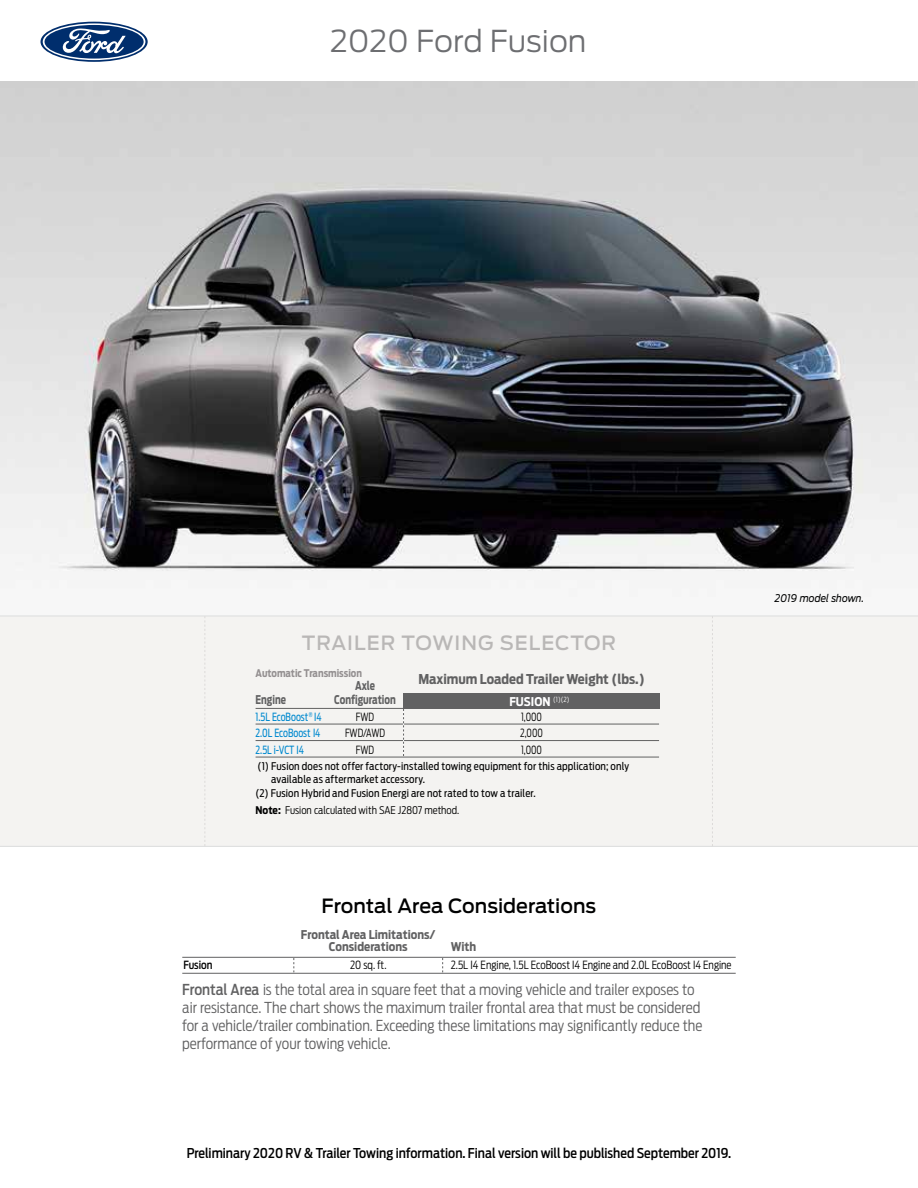
<style>
.page{position:relative;width:918px;height:1188px;background:#fff}
.page>*{position:absolute;margin:0;border:0;box-sizing:border-box;transform-origin:0 0}
.t1{font:300 30px "Antenna";color:#6d6e71}
.t2{font:500 19.5px "Antenna";color:#000101}
.t3{font:500 19.5px "Antenna";letter-spacing:.05em;color:#b9b7b6}
.t4{font:300 15px/18px "Antenna Cond";color:#616162}
.t5{font:500 13.5px "Antenna Cond";color:#000}
.t6{font:700 13.5px "Antenna Cond";color:#616162}
.t7{font:700 12px/12px "Antenna Cond";color:#616162;text-align:center}
.t8{font:700 12px "Antenna Cond";color:#616162;scale:.85 1}
.t9{font:700 12px "Antenna Cond";color:#fff}
.t10{font:300 11.25px "Antenna Cond";color:#000;scale:.95 1}
.t11{font:11.25px "Antenna Cond";color:#0089cf;scale:.85 1}
.t12{font:300 11.25px "Antenna Cond";color:#000;scale:.85 1}
.t13{font:500 11.25px "Antenna Cond";color:#000;scale:.95 1}
.t14{font:10.5px/12.6px "Antenna Cond";letter-spacing:.015em;color:#000}
.t15{font:700 10.5px "Antenna Cond";color:#949091;scale:.95 1}
.t16{font:italic 10.5px "Antenna";color:#000101;scale:.9 1}
.s1{font-weight:700}
.s2{font-weight:300}
.s3{font-weight:500}
</style>
<div class="page">
<img style="left:0;top:81px;width:918px;height:535px">
<div style="left:0;top:616px;width:918px;height:231px;background:#f4f3f1"></div>
<hr style="left:182px;top:957px;width:554px;height:1px;background:#616162">
<hr style="left:182px;top:973px;width:554px;height:1px;background:#616162">
<svg style="left:205px;top:616px;width:1px;height:230px"></svg>
<svg style="left:712px;top:616px;width:1px;height:230px"></svg>
<svg style="left:41px;top:22px;width:107px;height:40px"></svg>
<svg style="left:43px;top:23px;width:102px;height:37px"></svg>
<div style="left:403px;top:693px;width:257px;height:15px;background:#616162"></div>
<hr style="left:256px;top:708px;width:403px;height:1px;background:#616162">
<hr style="left:256px;top:724px;width:403px;height:1px;background:#616162">
<hr style="left:256px;top:740px;width:403px;height:1px;background:#616162">
<hr style="left:256px;top:757px;width:403px;height:1px;background:#616162">
<svg style="left:403px;top:709px;width:1px;height:47px"></svg>
<h1 class="t1" style="left:330px;top:24px;width:258px">2020 Ford Fusion</h1>
<h2 class="t3" style="left:302px;top:631px;width:316px">TRAILER TOWING SELECTOR</h2>
<p class="t15" style="left:256px;top:667px;width:114px">Automatic Transmission</p>
<p class="t6" style="left:418px;top:671px;width:228px">Maximum Loaded Trailer Weight (lbs.)</p>
<p class="t8" style="left:355px;top:679px;width:25px">Axle</p>
<p class="t8" style="left:256px;top:693px;width:37px">Engine</p>
<p class="t8" style="left:334px;top:693px;width:74px">Configuration</p>
<p class="t9" style="left:509px;top:694px;width:61px">FUSION <sup>(1)(2)</sup></p>
<p class="t11" style="left:256px;top:710px;width:79px">1.5L EcoBoost<sup>®</sup> I4</p>
<p class="t12" style="left:356px;top:710px;width:23px">FWD</p>
<p class="t12" style="left:521px;top:710px;width:26px">1,000</p>
<p class="t11" style="left:256px;top:726px;width:78px">2.0L EcoBoost I4</p>
<p class="t12" style="left:345px;top:726px;width:49px">FWD/AWD</p>
<p class="t12" style="left:520px;top:726px;width:28px">2,000</p>
<p class="t11" style="left:256px;top:743px;width:58px">2.5L i-VCT I4</p>
<p class="t12" style="left:356px;top:743px;width:23px">FWD</p>
<p class="t12" style="left:521px;top:743px;width:26px">1,000</p>
<p class="t14" style="left:271px;top:760px;width:359px;text-indent:-14px">(1) Fusion does not offer factory-installed towing equipment for this application; only available as aftermarket accessory.</p>
<p class="t14" style="left:256px;top:785px;width:282px;line-height:17px">(2) Fusion Hybrid and Fusion Energi are not rated to tow a trailer.<br><span class="s1">Note:</span> <span class="s2">Fusion calculated with SAE J2807 method.</span></p>
<h2 class="t2" style="left:321px;top:895px;width:276px">Frontal Area Considerations</h2>
<p class="t7" style="left:301px;top:929px;width:136px">Frontal Area Limitations/<br>Considerations</p>
<p class="t7" style="left:451px;top:941px;width:27px">With</p>
<p class="t13" style="left:183px;top:959px;width:32px">Fusion</p>
<p class="t10" style="left:350px;top:959px;width:40px">20 sq. ft.</p>
<p class="t10" style="left:451px;top:959px;width:297px">2.5L I4 Engine, 1.5L EcoBoost I4 Engine and 2.0L EcoBoost I4 Engine</p>
<p class="t4" style="left:182px;top:981px;width:522px"><span class="s3">Frontal Area</span> is the total area in square feet that a moving vehicle and trailer exposes to air resistance. The chart shows the maximum trailer frontal area that must be considered for a vehicle/trailer combination. Exceeding these limitations may significantly reduce the performance of your towing vehicle.</p>
<p class="t5" style="left:187px;top:1145px;width:546px">Preliminary 2020 RV &amp; Trailer Towing information. Final version will be published September 2019.</p>
<p class="t16" style="left:775px;top:592px;width:101px">2019 model shown.</p>
</div>
